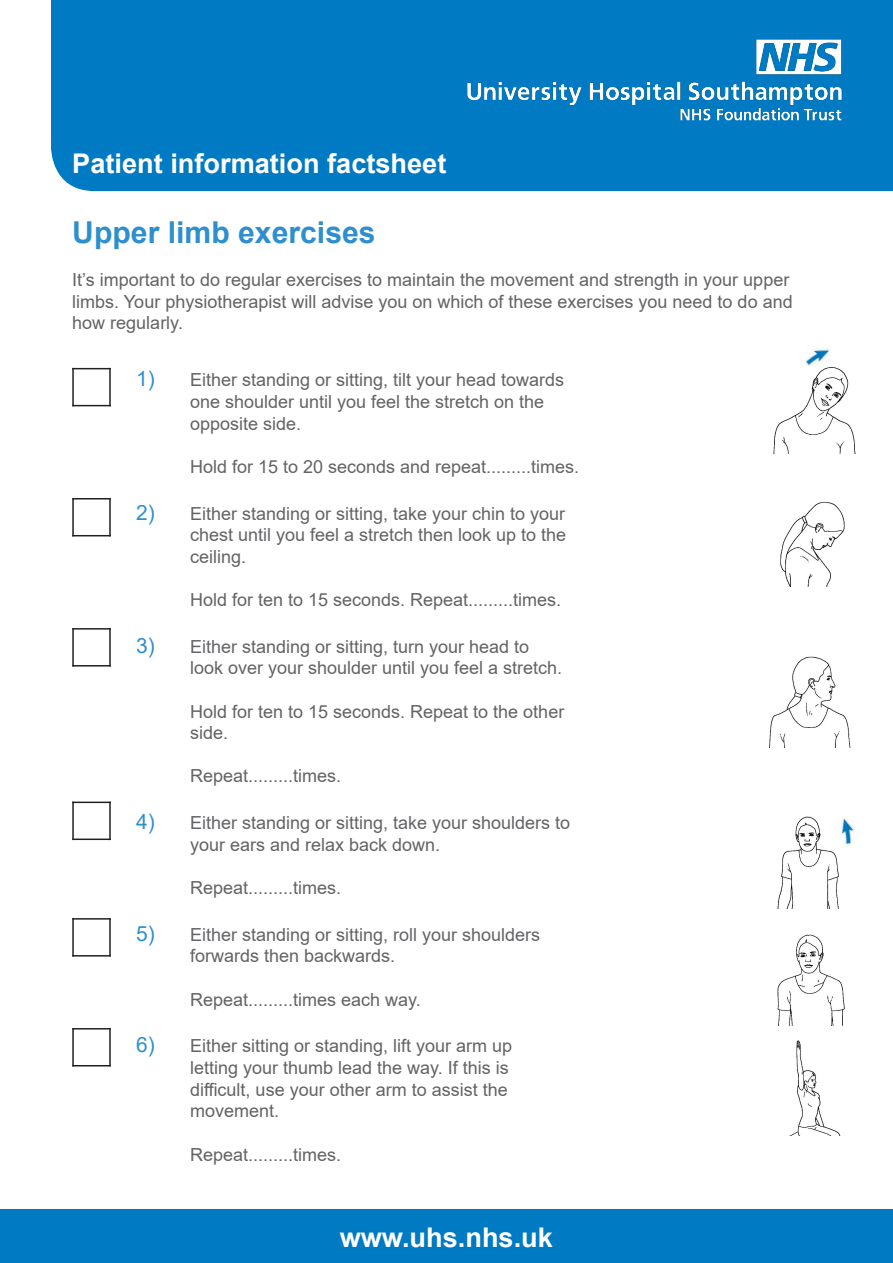
<style>
.page{position:relative;width:893px;height:1263px;background:#fff}
.page>*{position:absolute;margin:0;border:0;box-sizing:border-box;transform-origin:0 0}
.t1{font:700 30.15px "Arial";color:#2e8fce}
.t2{font:700 27.15px "Arial";color:#fff}
.t3{font:18px/21.6px "Arial";color:#636366}
.s1{font-size:21px;color:#2e8fce}
</style>
<div class="page">
<div style="left:51px;top:0;width:842px;height:192px;background:#007ac2"></div>
<img style="left:461px;top:35px;width:386px;height:91px">
<div style="left:0;top:1209px;width:893px;height:54px;background:#007ac2"></div>
<img style="left:773px;top:367px;width:83px;height:86px">
<img style="left:780px;top:502px;width:65px;height:85px">
<img style="left:777px;top:816px;width:62px;height:92px">
<img style="left:769px;top:656px;width:82px;height:92px">
<img style="left:777px;top:934px;width:68px;height:92px">
<img style="left:791px;top:1040px;width:49px;height:95px">
<img style="left:805px;top:349px;width:24px;height:17px">
<img style="left:830px;top:816px;width:26px;height:30px">
<hr style="left:72px;top:368px;width:2px;height:38px;background:#231f20">
<hr style="left:109px;top:368px;width:2px;height:38px;background:#231f20">
<hr style="left:72px;top:368px;width:39px;height:1px;background:#231f20">
<hr style="left:72px;top:405px;width:39px;height:1px;background:#231f20">
<hr style="left:72px;top:498px;width:2px;height:38px;background:#231f20">
<hr style="left:109px;top:498px;width:2px;height:38px;background:#231f20">
<hr style="left:72px;top:498px;width:39px;height:1px;background:#231f20">
<hr style="left:72px;top:535px;width:39px;height:1px;background:#231f20">
<hr style="left:72px;top:628px;width:2px;height:38px;background:#231f20">
<hr style="left:109px;top:628px;width:2px;height:38px;background:#231f20">
<hr style="left:72px;top:628px;width:39px;height:2px;background:#231f20">
<hr style="left:72px;top:665px;width:39px;height:1px;background:#231f20">
<hr style="left:72px;top:801px;width:2px;height:39px;background:#231f20">
<hr style="left:109px;top:801px;width:2px;height:39px;background:#231f20">
<hr style="left:72px;top:801px;width:39px;height:2px;background:#231f20">
<hr style="left:72px;top:838px;width:39px;height:2px;background:#231f20">
<hr style="left:72px;top:918px;width:2px;height:38px;background:#231f20">
<hr style="left:109px;top:918px;width:2px;height:38px;background:#231f20">
<hr style="left:72px;top:918px;width:39px;height:2px;background:#231f20">
<hr style="left:72px;top:955px;width:39px;height:1px;background:#231f20">
<hr style="left:72px;top:1028px;width:2px;height:38px;background:#231f20">
<hr style="left:109px;top:1028px;width:2px;height:38px;background:#231f20">
<hr style="left:72px;top:1028px;width:39px;height:1px;background:#231f20">
<hr style="left:72px;top:1065px;width:39px;height:1px;background:#231f20">
<p class="t2" style="left:72px;top:144px;width:376px">Patient information factsheet</p>
<p class="t1" style="left:72px;top:211px;width:305px">Upper limb exercises</p>
<p class="t3" style="left:72px;top:269px;width:722px">It’s important to do regular exercises to maintain the movement and strength in your upper limbs. Your physiotherapist will advise you on which of these exercises you need to do and how regularly.</p>
<p class="t3" style="left:190px;top:369px;width:376px;text-indent:-54px"><span class="s1">1)</span> Either standing or sitting, tilt your head towards one shoulder until you feel the stretch on the opposite side.</p>
<p class="t3" style="left:190px;top:456px;width:391px">Hold for 15 to 20 seconds and repeat.........times.</p>
<p class="t3" style="left:190px;top:502px;width:378px;text-align:justify;text-indent:-54px"><span class="s1">2)</span> Either standing or sitting, take your chin to your chest until you feel a stretch then look up to the ceiling.</p>
<p class="t3" style="left:190px;top:589px;width:373px">Hold for ten to 15 seconds. Repeat.........times.</p>
<p class="t3" style="left:190px;top:636px;width:374px;text-indent:-54px"><span class="s1">3)</span> Either standing or sitting, turn your head to look over your shoulder until you feel a stretch.</p>
<p class="t3" style="left:190px;top:700px;width:376px">Hold for ten to 15 seconds. Repeat to the other side.</p>
<p class="t3" style="left:190px;top:765px;width:153px">Repeat.........times.</p>
<p class="t3" style="left:190px;top:812px;width:382px;text-indent:-54px"><span class="s1">4)</span> Either standing or sitting, take your shoulders to your ears and relax back down.</p>
<p class="t3" style="left:190px;top:877px;width:153px">Repeat.........times.</p>
<p class="t3" style="left:190px;top:924px;width:352px;text-indent:-54px"><span class="s1">5)</span> Either standing or sitting, roll your shoulders forwards then backwards.</p>
<p class="t3" style="left:190px;top:988px;width:232px">Repeat.........times each way.</p>
<p class="t3" style="left:136px;top:1035px;width:378px"><span class="s1">6)</span> Either sitting or standing, lift your arm up</p>
<p class="t3" style="left:190px;top:1057px;width:320px">letting your thumb lead the way. If this is</p>
<p class="t3" style="left:190px;top:1078px;width:319px">difficult, use your other arm to assist the</p>
<p class="t3" style="left:190px;top:1100px;width:91px">movement.</p>
<p class="t3" style="left:190px;top:1143px;width:153px">Repeat.........times.</p>
<p class="t2" style="left:340px;top:1218px;width:215px">www.uhs.nhs.uk</p>
</div>
